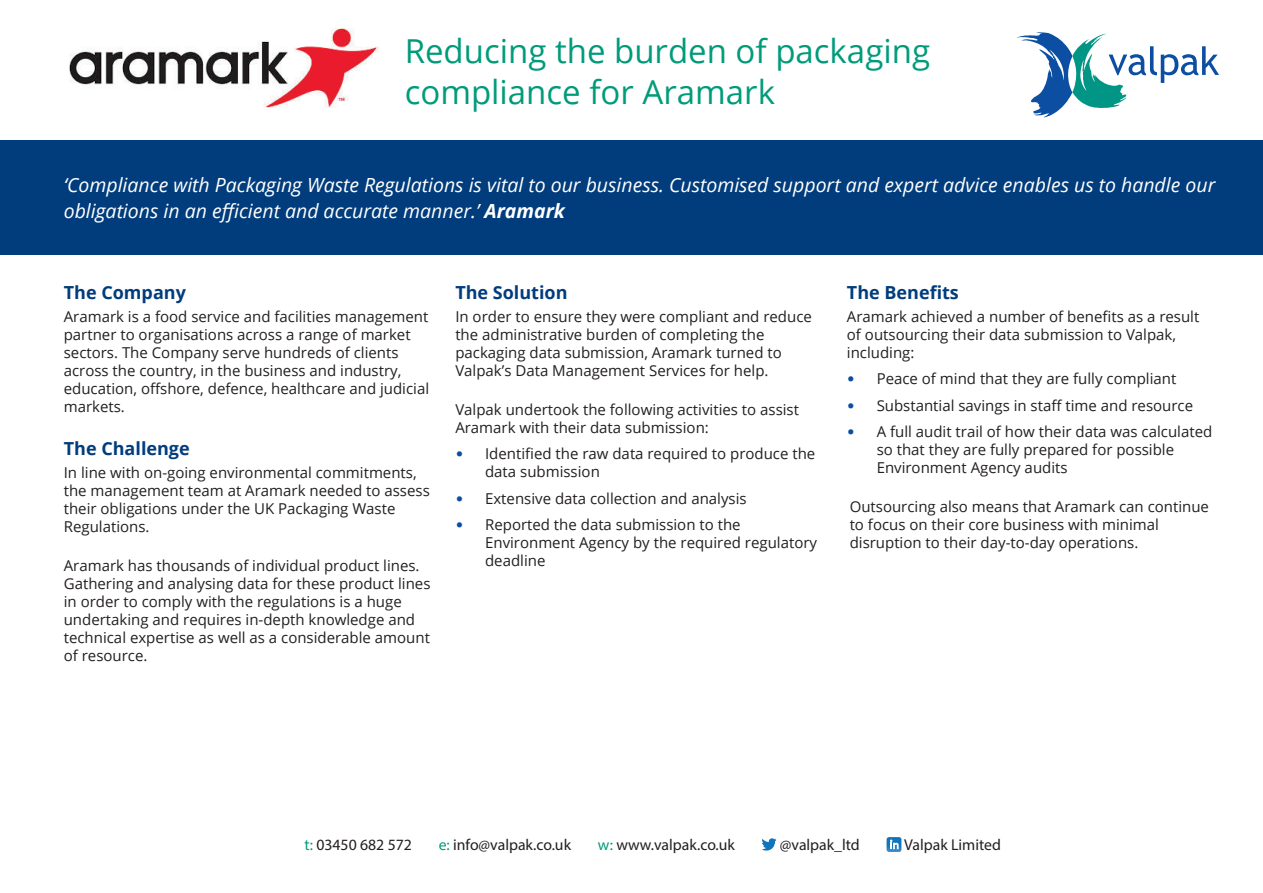
<style>
.page{position:relative;width:1263px;height:893px;background:#fff}
.page>*{position:absolute;margin:0;border:0;box-sizing:border-box;transform-origin:0 0}
.t1{font:33px/40.5px "Open Sans";color:#009b7a}
.t2{font:italic 19.5px/25.5px "Open Sans";color:#fff}
.t3{font:700 18px "Open Sans";color:#013d7d}
.t4{font:15.75px "Myriad Pro";color:#231f20}
.t5{font:15px/18px "Open Sans";color:#231f20}
.s1{font-weight:700}
.s2{font-family:"Calibri";font-size:16.5px;color:#0d4da1}
.s3{color:#009b7a}
</style>
<div class="page">
<div style="left:0;top:140px;width:1263px;height:115px;background:#013d7d"></div>
<svg style="left:762px;top:838px;width:14px;height:13px"></svg>
<svg style="left:886px;top:837px;width:15px;height:15px"></svg>
<svg style="left:1017px;top:32px;width:202px;height:85px"></svg>
<img style="left:69px;top:28px;width:310px;height:80px">
<h1 class="t1" style="left:405px;top:30px;width:527px">Reducing the burden of packaging compliance for Aramark</h1>
<h2 class="t2" style="left:64px;top:172px;width:1153px">‘Compliance with Packaging Waste Regulations is vital to our business. Customised support and expert advice enables us to handle our obligations in an efficient and accurate manner.’ <span class="s1">Aramark</span></h2>
<p class="t3" style="left:64px;top:279px;width:124px">The Company</p>
<p class="t5" style="left:64px;top:307px;width:367px">Aramark is a food service and facilities management partner to organisations across a range of market sectors. The Company serve hundreds of clients across the country, in the business and industry, education, offshore, defence, healthcare and judicial markets.</p>
<p class="t3" style="left:64px;top:435px;width:127px">The Challenge</p>
<p class="t5" style="left:64px;top:463px;width:368px">In line with on-going environmental commitments, the management team at Aramark needed to assess their obligations under the UK Packaging Waste Regulations.</p>
<p class="t5" style="left:64px;top:556px;width:368px">Aramark has thousands of individual product lines.<br>Gathering and analysing data for these product lines in order to comply with the regulations is a huge undertaking and requires in-depth knowledge and technical expertise as well as a considerable amount of resource.</p>
<p class="t3" style="left:455px;top:279px;width:114px">The Solution</p>
<p class="t5" style="left:455px;top:307px;width:358px">In order to ensure they were compliant and reduce the administrative burden of completing the packaging data submission, Aramark turned to Valpak’s Data Management Services for help.</p>
<p class="t5" style="left:455px;top:400px;width:345px">Valpak undertook the following activities to assist<br>Aramark with their data submission:</p>
<p class="t5" style="left:485px;top:445px;width:332px;text-indent:-30px"><span class="s2">•</span> Identified the raw data required to produce the data submission</p>
<p class="t5" style="left:455px;top:489px;width:293px"><span class="s2">•</span> Extensive data collection and analysis</p>
<p class="t5" style="left:485px;top:516px;width:333px;text-indent:-30px"><span class="s2">•</span> Reported the data submission to the<br>Environment Agency by the required regulatory deadline</p>
<p class="t3" style="left:847px;top:279px;width:113px">The Benefits</p>
<p class="t5" style="left:847px;top:307px;width:354px">Aramark achieved a number of benefits as a result of outsourcing their data submission to Valpak, including:</p>
<p class="t5" style="left:847px;top:370px;width:331px"><span class="s2">•</span> Peace of mind that they are fully compliant</p>
<p class="t5" style="left:847px;top:396px;width:348px"><span class="s2">•</span> Substantial savings in staff time and resource</p>
<p class="t5" style="left:877px;top:423px;width:337px;text-indent:-30px"><span class="s2">•</span> A full audit trail of how their data was calculated so that they are fully prepared for possible<br>Environment Agency audits</p>
<p class="t5" style="left:850px;top:498px;width:361px">Outsourcing also means that Aramark can continue to focus on their core business with minimal disruption to their day-to-day operations.</p>
<p class="t4" style="left:305px;top:835px;width:109px"><span class="s3">t:</span> 03450 682 572</p>
<p class="t4" style="left:439px;top:835px;width:134px"><span class="s3">e:</span> info@valpak.co.uk</p>
<p class="t4" style="left:598px;top:835px;width:139px"><span class="s3">w:</span> www.valpak.co.uk</p>
<p class="t4" style="left:780px;top:835px;width:81px">@valpak_ltd</p>
<p class="t4" style="left:904px;top:835px;width:98px">Valpak Limited</p>
</div>
